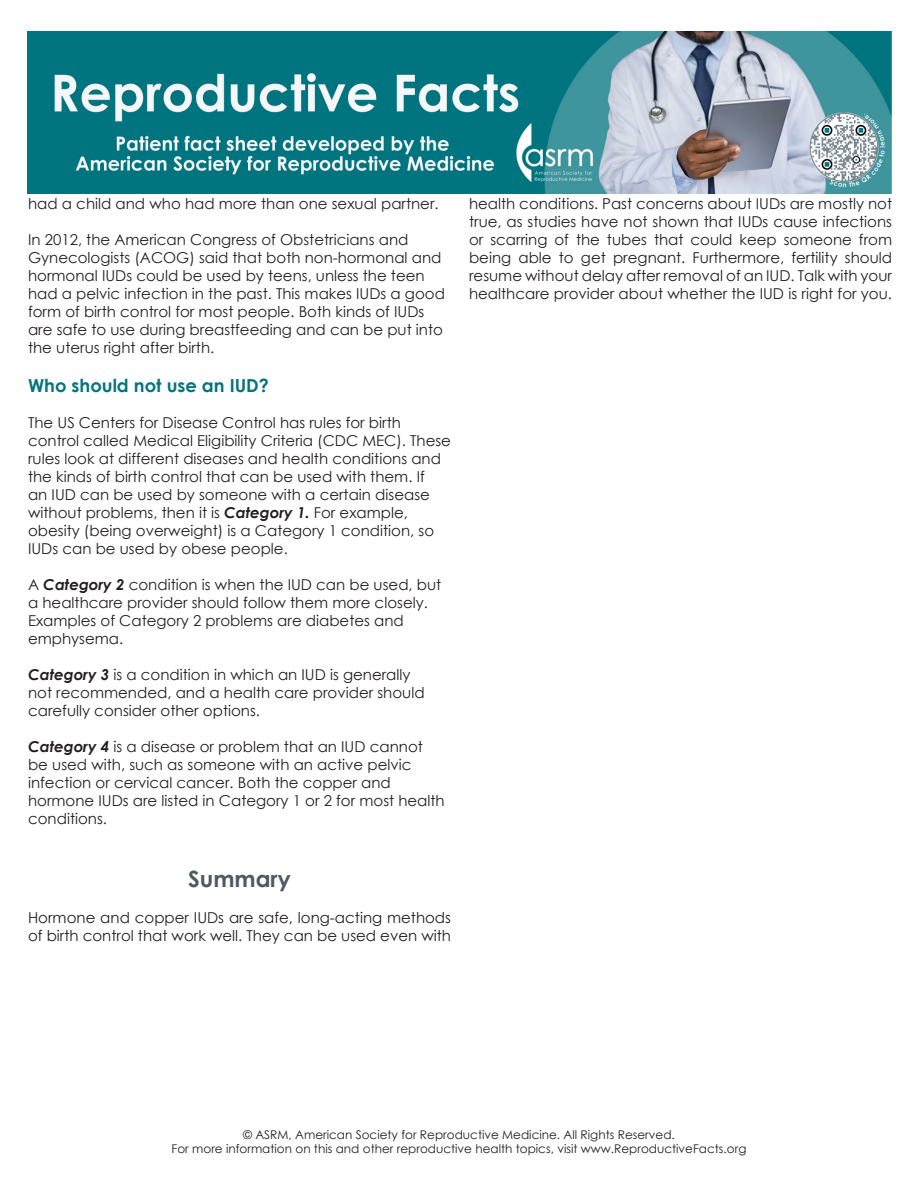
<style>
.page{position:relative;width:918px;height:1188px;background:#fff}
.page>*{position:absolute;margin:0;border:0;box-sizing:border-box;transform-origin:0 0}
.t1{font:700 22.5px "Century Gothic";color:#4f5962}
.t2{font:700 18px "Century Gothic";color:#05747f}
.t3{font:15px/18px "Century Gothic";color:#231f20}
.t4{font:12px/14.4px "Century Gothic";color:#231f20;text-align:center}
.s1{font-weight:700;font-style:italic}
</style>
<div class="page">
<img style="left:28px;top:31px;width:864px;height:162px">
<p class="t3" style="left:28px;top:194px;width:412px">had a child and who had more than one sexual partner.</p>
<p class="t3" style="left:28px;top:230px;width:418px">In 2012, the American Congress of Obstetricians and Gynecologists (ACOG) said that both non-hormonal and hormonal IUDs could be used by teens, unless the teen had a pelvic infection in the past. This makes IUDs a good form of birth control for most people. Both kinds of IUDs are safe to use during breastfeeding and can be put into the uterus right after birth.</p>
<p class="t2" style="left:28px;top:372px;width:242px">Who should not use an IUD?</p>
<p class="t3" style="left:28px;top:413px;width:425px">The US Centers for Disease Control has rules for birth control called Medical Eligibility Criteria (CDC MEC). These rules look at different diseases and health conditions and the kinds of birth control that can be used with them. If<br>an IUD can be used by someone with a certain disease without problems, then it is <span class="s1">Category 1.</span> For example, obesity (being overweight) is a Category 1 condition, so IUDs can be used by obese people.</p>
<p class="t3" style="left:28px;top:575px;width:415px">A <span class="s1">Category 2</span> condition is when the IUD can be used, but a healthcare provider should follow them more closely.<br>Examples of Category 2 problems are diabetes and emphysema.</p>
<p class="t3" style="left:28px;top:665px;width:398px"><span class="s1">Category 3</span> is a condition in which an IUD is generally not recommended, and a health care provider should carefully consider other options.</p>
<p class="t3" style="left:28px;top:737px;width:418px"><span class="s1">Category 4</span> is a disease or problem that an IUD cannot be used with, such as someone with an active pelvic infection or cervical cancer. Both the copper and hormone IUDs are listed in Category 1 or 2 for most health conditions.</p>
<p class="t1" style="left:188px;top:862px;width:104px">Summary</p>
<p class="t3" style="left:28px;top:908px;width:425px">Hormone and copper IUDs are safe, long-acting methods of birth control that work well. They can be used even with</p>
<p class="t3" style="left:469px;top:194px;width:425px;text-align:justify">health conditions. Past concerns about IUDs are mostly not true, as studies have not shown that IUDs cause infections or scarring of the tubes that could keep someone from being able to get pregnant. Furthermore, fertility should resume without delay after removal of an IUD. Talk with your healthcare provider about whether the IUD is right for you.</p>
<p class="t4" style="left:172px;top:1127px;width:576px">© ASRM, American Society for Reproductive Medicine. All Rights Reserved.<br>For more information on this and other reproductive health topics, visit www.ReproductiveFacts.org</p>
</div>
